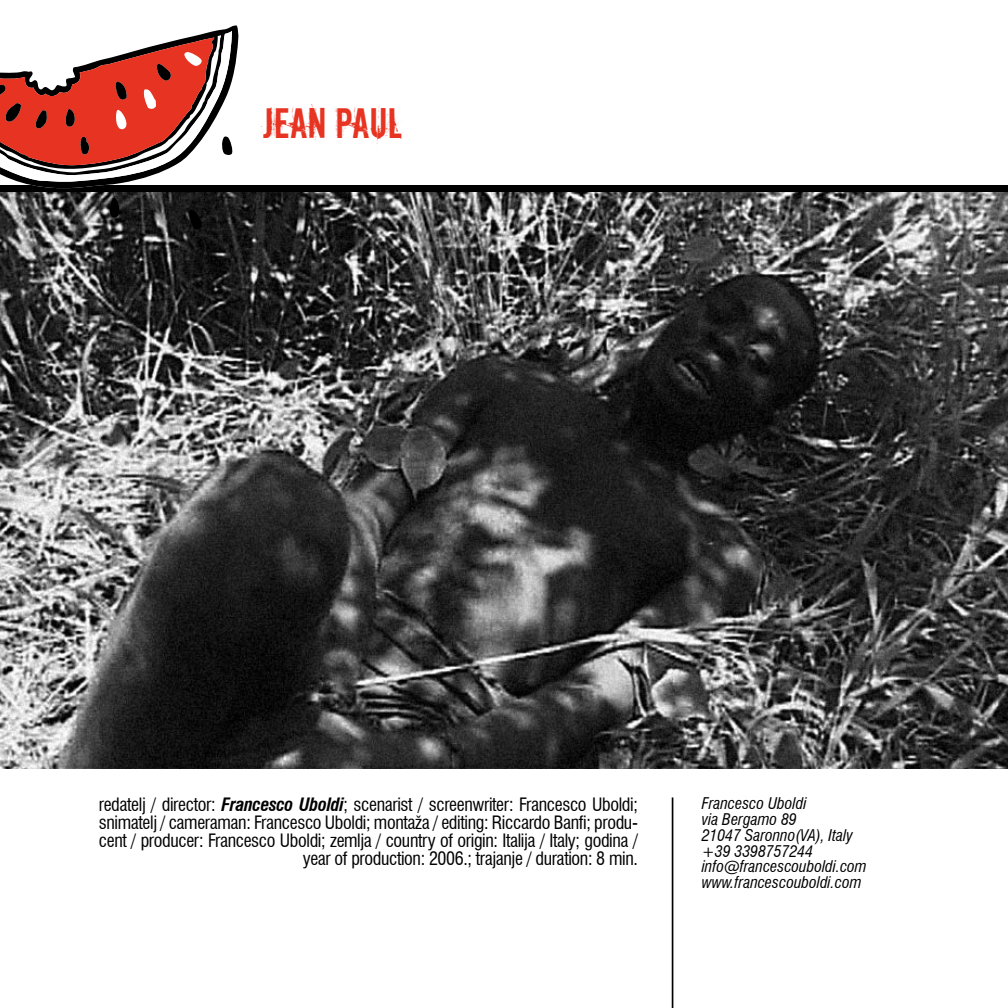
<style>
.page{position:relative;width:1008px;height:1008px;background:#fff}
.page>*{position:absolute;margin:0;border:0;box-sizing:border-box;transform-origin:0 0}
.t1{font:40.5px "Downcome HR";color:#e73422}
.t2{font:condensed 18px/18px "Swiss 721 BT";letter-spacing:-.02em;color:#000;text-align:right}
.t3{font:italic condensed 15.75px/15.8px "Swiss 721 BT";color:#000}
.s1{font-weight:700;font-style:italic}
</style>
<div class="page">
<img style="left:0;top:191px;width:1008px;height:577px">
<hr style="left:672px;top:797px;width:1px;height:211px;background:#000">
<div style="left:0;top:185px;width:1008px;height:6px;background:#000"></div>
<svg style="left:188px;top:208px;width:14px;height:23px"></svg>
<svg style="left:107px;top:198px;width:16px;height:20px"></svg>
<svg style="left:0;top:25px;width:238px;height:164px"></svg>
<h1 class="t1" style="left:261px;top:96px;width:143px">JEAN PAUL</h1>
<p class="t2" style="left:99px;top:794px;width:540px">redatelj / director: <span class="s1">Francesco Uboldi</span>; scenarist / screenwriter: Francesco Uboldi; snimatelj / cameraman: Francesco Uboldi; montaža / editing: Riccardo Banfi; produ&shy;cent / producer: Francesco Uboldi; zemlja / country of origin: Italija / Italy; godina / year of production: 2006.; trajanje / duration: 8 min.</p>
<p class="t3" style="left:702px;top:795px;width:166px">Francesco Uboldi<br>via Bergamo 89<br>21047 Saronno(VA), Italy +39 3398757244 info@francescouboldi.com www.francescouboldi.com</p>
</div>
